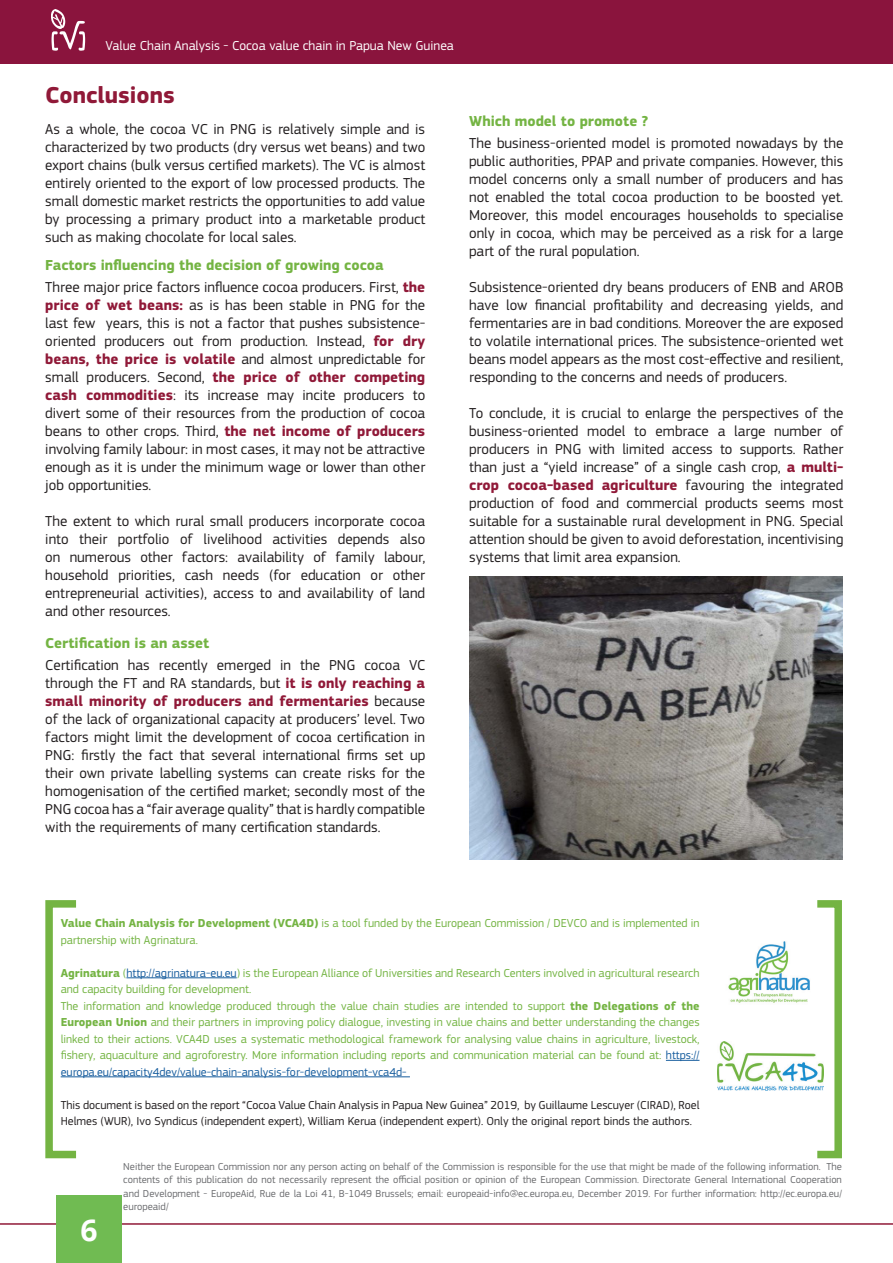
<style>
.page{position:relative;width:893px;height:1263px;background:#fff}
.page>*{position:absolute;margin:0;border:0;box-sizing:border-box;transform-origin:0 0}
.t1{font:700 30px "Open Sans";color:#fff}
.t2{font:700 24px "EC Square Sans Pro";color:#901938}
.t3{font:15px/18px "EC Square Sans Pro";color:#231f20;text-align:justify}
.Green_heading{font:700 15px "EC Square Sans Pro";color:#74b443}
.t4{font:13.5px "EC Square Sans Pro";color:#fff}
.t5{font:12px/16.5px "EC Square Sans Pro";color:#74b443}
.t6{font:12px/16.5px "EC Square Sans Pro";color:#231f20}
.t7{font:10.5px/13.5px "EC Square Sans Pro";color:#6c6d70;text-align:justify}
.s1{font-weight:700;color:#901938}
.s2{font-weight:700}
.s3{color:#175d9e}
</style>
<div class="page">
<div style="left:0;top:0;width:893px;height:64px;background:#8a143d"></div>
<svg style="left:51px;top:9px;width:34px;height:42px"></svg>
<hr style="left:0;top:1223px;width:893px;height:2px;background:#901938">
<div style="left:57px;top:1195px;width:65px;height:68px;background:#70bb52"></div>
<div style="left:813px;top:900px;width:29px;height:258px;border:8px solid #74b443"></div>
<hr style="left:126px;top:977px;width:111px;height:1px;background:#175d9e">
<hr style="left:666px;top:1060px;width:33px;height:1px;background:#175d9e">
<hr style="left:61px;top:1076px;width:349px;height:1px;background:#175d9e">
<img style="left:718px;top:1041px;width:105px;height:50px">
<div style="left:45px;top:900px;width:35px;height:258px;border:8px solid #74b443"></div>
<img style="left:470px;top:576px;width:373px;height:283px">
<img style="left:728px;top:929px;width:93px;height:84px">
<p class="t4" style="left:105px;top:38px;width:350px">Value Chain Analysis - Cocoa value chain in Papua New Guinea</p>
<p class="t2" style="left:45px;top:81px;width:131px">Conclusions</p>
<p class="t3" style="left:45px;top:120px;width:381px">As a whole, the cocoa VC in PNG is relatively simple and is characterized by two products (dry versus wet beans) and two export chains (bulk versus certified markets). The VC is almost entirely oriented to the export of low processed products. The small domestic market restricts the opportunities to add value by processing a primary product into a marketable product such as making chocolate for local sales.</p>
<p class="Green_heading" style="left:45px;top:256px;width:340px">Factors influencing the decision of growing cocoa</p>
<p class="t3" style="left:45px;top:278px;width:381px">Three major price factors influence cocoa producers. First, <span class="s1">the price of wet beans:</span> as is has been stable in PNG for the last few years, this is not a factor that pushes subsistence&shy;oriented producers out from production. Instead, <span class="s1">for dry beans, the price is volatile</span> and almost unpredictable for small producers. Second, <span class="s1">the price of other competing cash commodities</span>: its increase may incite producers to divert some of their resources from the production of cocoa beans to other crops. Third, <span class="s1">the net income of producers </span>involving family labour: in most cases, it may not be attractive enough as it is under the minimum wage or lower than other job opportunities.</p>
<p class="t3" style="left:45px;top:512px;width:381px">The extent to which rural small producers incorporate cocoa into their portfolio of livelihood activities depends also on numerous other factors: availability of family labour, household priorities, cash needs (for education or other entrepreneurial activities), access to and availability of land and other resources.</p>
<p class="Green_heading" style="left:45px;top:634px;width:165px">Certification is an asset</p>
<p class="t3" style="left:45px;top:656px;width:381px">Certification has recently emerged in the PNG cocoa VC through the FT and RA standards, but <span class="s1">it is only reaching a small minority of producers and fermentaries</span> because of the lack of organizational capacity at producers’ level. Two factors might limit the development of cocoa certification in PNG: firstly the fact that several international firms set up their own private labelling systems can create risks for the homogenisation of the certified market; secondly most of the PNG cocoa has a “fair average quality” that is hardly compatible with the requirements of many certification standards.</p>
<p class="Green_heading" style="left:469px;top:112px;width:181px">Which model to promote ?</p>
<p class="t3" style="left:469px;top:134px;width:376px">The business-oriented model is promoted nowadays by the public authorities, PPAP and private companies. However, this model concerns only a small number of producers and has not enabled the total cocoa production to be boosted yet.<br>Moreover, this model encourages households to specialise only in cocoa, which may be perceived as a risk for a large part of the rural population.</p>
<p class="t3" style="left:469px;top:278px;width:376px">Subsistence-oriented dry beans producers of ENB and AROB have low financial profitability and decreasing yields, and fermentaries are in bad conditions. Moreover the are exposed to volatile international prices. The subsistence-oriented wet beans model appears as the most cost-effective and resilient, responding to the concerns and needs of producers.</p>
<p class="t3" style="left:469px;top:404px;width:376px">To conclude, it is crucial to enlarge the perspectives of the business-oriented model to embrace a large number of producers in PNG with limited access to supports. Rather than just a “yield increase” of a single cash crop, <span class="s1">a multi&shy;crop cocoa-based agriculture</span> favouring the integrated production of food and commercial products seems most suitable for a sustainable rural development in PNG. Special attention should be given to avoid deforestation, incentivising systems that limit area expansion.</p>
<p class="t5" style="left:61px;top:915px;width:640px"><span class="s2">Value Chain Analysis for Development (VCA4D)</span> is a tool funded by the European Commission / DEVCO and is implemented in partnership with Agrinatura.</p>
<p class="t5" style="left:61px;top:964px;width:640px"><span class="s2">Agrinatura</span> (<span class="s3">http://agrinatura-eu.eu</span>) is the European Alliance of Universities and Research Centers involved in agricultural research and capacity building for development.</p>
<p class="t5" style="left:61px;top:997px;width:640px;text-align:justify">The information and knowledge produced through the value chain studies are intended to support <span class="s2">the Delegations of the European Union</span> and their partners in improving policy dialogue, investing in value chains and better understanding the changes linked to their actions. VCA4D uses a systematic methodological framework for analysing value chains in agriculture, livestock, fishery, aquaculture and agroforestry. More information including reports and communication material can be found at: <span class="s3">https:// europa.eu/capacity4dev/value-chain-analysis-for-development-vca4d-</span></p>
<p class="t6" style="left:61px;top:1096px;width:640px">This document is based on the report “Cocoa Value Chain Analysis in Papua New Guinea” 2019, by Guillaume Lescuyer (CIRAD), Roel<br>Helmes (WUR), Ivo Syndicus (independent expert), William Kerua (independent expert). Only the original report binds the authors.</p>
<h1 class="t1" style="left:81px;top:1209px;width:19px">6</h1>
<p class="t7" style="left:123px;top:1160px;width:720px">Neither the European Commission nor any person acting on behalf of the Commission is responsible for the use that might be made of the following information. The contents of this publication do not necessarily represent the official position or opinion of the European Commission. Directorate General International Cooperation and Development - EuropeAid, Rue de la Loi 41, B-1049 Brussels; email: europeaid-info@ec.europa.eu, December 2019. For further information: http://ec.europa.eu/ europeaid/</p>
</div>
